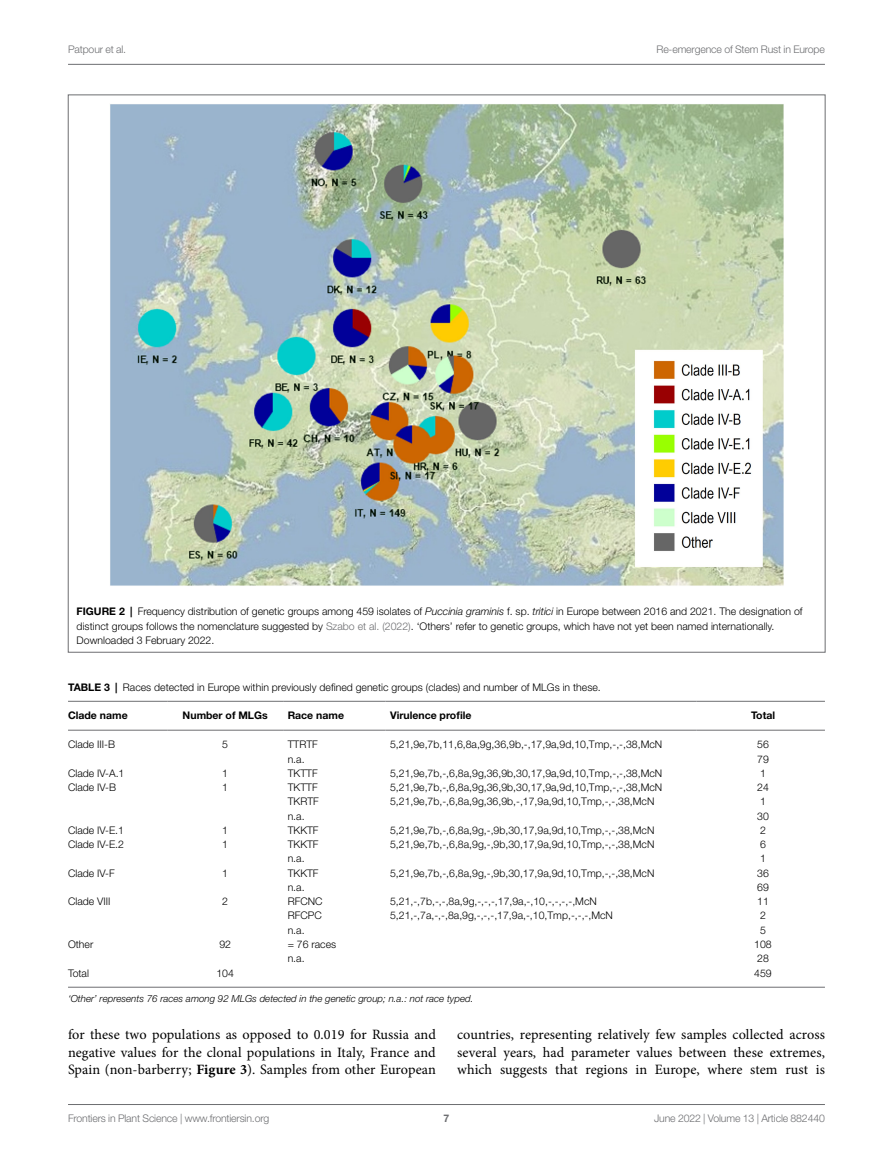
<style>
.page{position:relative;width:893px;height:1170px;background:#fff}
.page>*{position:absolute;margin:0;border:0;box-sizing:border-box;transform-origin:0 0}
.TEXT{font:14.25px/17.2px "Minion Pro";color:#000;text-align:justify}
.TB_TX{font:300 10.5px "Helvetica Neue LT Std";color:#000}
.FIG_LEG{font:300 10.5px/14.2px "Helvetica Neue LT Std";color:#000}
.t1{font:300 10.5px "Helvetica Neue LT Std";letter-spacing:-.015em;color:#6d6e71}
.TT_NO_RULE{font:300 10.5px "Helvetica Neue LT Std";color:#000}
.TB_CH{font:700 10.5px "Helvetica Neue LT Std";color:#000}
.t2{font:700 10.5px "Helvetica Neue LT Std";color:#6d6e71}
.TFN{font:italic 300 9.75px "Helvetica Neue LT Std";color:#000}
.s1{font-weight:700}
.s2{font-style:italic}
.s3{color:#6d6e71}
</style>
<div class="page">
<hr style="left:68px;top:64px;width:757px;height:1px;background:#6d6e71">
<hr style="left:68px;top:1104px;width:757px;height:1px;background:#6d6e71">
<img style="left:110px;top:104px;width:674px;height:482px">
<hr style="left:68px;top:986px;width:757px;height:1px;background:#6d6e71">
<hr style="left:167px;top:701px;width:116px;height:1px;background:#6d6e71">
<hr style="left:167px;top:729px;width:116px;height:1px;background:#6d6e71">
<hr style="left:283px;top:701px;width:103px;height:1px;background:#6d6e71">
<hr style="left:283px;top:729px;width:103px;height:1px;background:#6d6e71">
<hr style="left:386px;top:701px;width:311px;height:1px;background:#6d6e71">
<hr style="left:386px;top:729px;width:311px;height:1px;background:#6d6e71">
<hr style="left:697px;top:701px;width:128px;height:1px;background:#6d6e71">
<hr style="left:697px;top:729px;width:128px;height:1px;background:#6d6e71">
<hr style="left:68px;top:701px;width:99px;height:1px;background:#6d6e71">
<hr style="left:68px;top:729px;width:99px;height:1px;background:#6d6e71">
<p class="t1" style="left:68px;top:42px;width:60px">Patpour et al.</p>
<p class="t1" style="left:656px;top:42px;width:170px">Re-emergence of Stem Rust in Europe</p>
<p class="FIG_LEG" style="left:77px;top:604px;width:727px"><span class="s1">FIGURE 2 |</span> Frequency distribution of genetic groups among 459 isolates of <span class="s2">Puccinia graminis</span> f. sp. <span class="s2">tritici</span> in Europe between 2016 and 2021. The designation of distinct groups follows the nomenclature suggested by <span class="s3">Szabo et al. (2022)</span>. ‘Others’ refer to genetic groups, which have not yet been named internationally.<br>Downloaded 3 February 2022.</p>
<p class="TT_NO_RULE" style="left:68px;top:680px;width:534px"><span class="s1">TABLE 3 |</span> Races detected in Europe within previously defined genetic groups (clades) and number of MLGs in these.</p>
<p class="TB_CH" style="left:68px;top:709px;width:61px">Clade name</p>
<p class="TB_CH" style="left:183px;top:709px;width:87px">Number of MLGs</p>
<p class="TB_CH" style="left:288px;top:709px;width:58px">Race name</p>
<p class="TB_CH" style="left:390px;top:709px;width:83px">Virulence profile</p>
<p class="TB_CH" style="left:751px;top:709px;width:26px">Total</p>
<p class="TB_TX" style="left:68px;top:738px;width:49px">Clade III-B</p>
<p class="TB_TX" style="left:222px;top:738px;width:7px">5</p>
<p class="TB_TX" style="left:288px;top:738px;width:32px">TTRTF</p>
<p class="TB_TX" style="left:390px;top:738px;width:274px">5,21,9e,7b,11,6,8a,9g,36,9b,-,17,9a,9d,10,Tmp,-,-,38,McN</p>
<p class="TB_TX" style="left:757px;top:738px;width:13px">56</p>
<p class="TB_TX" style="left:288px;top:752px;width:18px">n.a.</p>
<p class="TB_TX" style="left:757px;top:752px;width:13px">79</p>
<p class="TB_TX" style="left:68px;top:766px;width:58px">Clade IV-A.1</p>
<p class="TB_TX" style="left:222px;top:766px;width:7px">1</p>
<p class="TB_TX" style="left:288px;top:766px;width:31px">TKTTF</p>
<p class="TB_TX" style="left:390px;top:766px;width:274px">5,21,9e,7b,-,6,8a,9g,36,9b,30,17,9a,9d,10,Tmp,-,-,38,McN</p>
<p class="TB_TX" style="left:760px;top:766px;width:7px">1</p>
<p class="TB_TX" style="left:68px;top:781px;width:50px">Clade IV-B</p>
<p class="TB_TX" style="left:222px;top:781px;width:7px">1</p>
<p class="TB_TX" style="left:288px;top:781px;width:31px">TKTTF</p>
<p class="TB_TX" style="left:390px;top:781px;width:274px">5,21,9e,7b,-,6,8a,9g,36,9b,30,17,9a,9d,10,Tmp,-,-,38,McN</p>
<p class="TB_TX" style="left:757px;top:781px;width:13px">24</p>
<p class="TB_TX" style="left:288px;top:795px;width:33px">TKRTF</p>
<p class="TB_TX" style="left:390px;top:795px;width:266px">5,21,9e,7b,-,6,8a,9g,36,9b,-,17,9a,9d,10,Tmp,-,-,38,McN</p>
<p class="TB_TX" style="left:760px;top:795px;width:7px">1</p>
<p class="TB_TX" style="left:288px;top:809px;width:18px">n.a.</p>
<p class="TB_TX" style="left:757px;top:809px;width:13px">30</p>
<p class="TB_TX" style="left:68px;top:823px;width:58px">Clade IV-E.1</p>
<p class="TB_TX" style="left:222px;top:823px;width:7px">1</p>
<p class="TB_TX" style="left:288px;top:823px;width:32px">TKKTF</p>
<p class="TB_TX" style="left:390px;top:823px;width:266px">5,21,9e,7b,-,6,8a,9g,-,9b,30,17,9a,9d,10,Tmp,-,-,38,McN</p>
<p class="TB_TX" style="left:760px;top:823px;width:7px">2</p>
<p class="TB_TX" style="left:68px;top:838px;width:58px">Clade IV-E.2</p>
<p class="TB_TX" style="left:222px;top:838px;width:7px">1</p>
<p class="TB_TX" style="left:288px;top:838px;width:32px">TKKTF</p>
<p class="TB_TX" style="left:390px;top:838px;width:266px">5,21,9e,7b,-,6,8a,9g,-,9b,30,17,9a,9d,10,Tmp,-,-,38,McN</p>
<p class="TB_TX" style="left:760px;top:838px;width:7px">6</p>
<p class="TB_TX" style="left:288px;top:852px;width:18px">n.a.</p>
<p class="TB_TX" style="left:760px;top:852px;width:7px">1</p>
<p class="TB_TX" style="left:68px;top:866px;width:48px">Clade IV-F</p>
<p class="TB_TX" style="left:222px;top:866px;width:7px">1</p>
<p class="TB_TX" style="left:288px;top:866px;width:32px">TKKTF</p>
<p class="TB_TX" style="left:390px;top:866px;width:266px">5,21,9e,7b,-,6,8a,9g,-,9b,30,17,9a,9d,10,Tmp,-,-,38,McN</p>
<p class="TB_TX" style="left:757px;top:866px;width:13px">36</p>
<p class="TB_TX" style="left:288px;top:880px;width:18px">n.a.</p>
<p class="TB_TX" style="left:757px;top:880px;width:13px">69</p>
<p class="TB_TX" style="left:68px;top:895px;width:44px">Clade VIII</p>
<p class="TB_TX" style="left:222px;top:895px;width:7px">2</p>
<p class="TB_TX" style="left:288px;top:895px;width:36px">RFCNC</p>
<p class="TB_TX" style="left:390px;top:895px;width:208px">5,21,-,7b,-,-,8a,9g,-,-,-,17,9a,-,10,-,-,-,-,McN</p>
<p class="TB_TX" style="left:757px;top:895px;width:13px">11</p>
<p class="TB_TX" style="left:288px;top:909px;width:36px">RFCPC</p>
<p class="TB_TX" style="left:390px;top:909px;width:224px">5,21,-,7a,-,-,8a,9g,-,-,-,17,9a,-,10,Tmp,-,-,-,McN</p>
<p class="TB_TX" style="left:760px;top:909px;width:7px">2</p>
<p class="TB_TX" style="left:288px;top:923px;width:18px">n.a.</p>
<p class="TB_TX" style="left:760px;top:923px;width:7px">5</p>
<p class="TB_TX" style="left:68px;top:937px;width:27px">Other</p>
<p class="TB_TX" style="left:219px;top:937px;width:13px">92</p>
<p class="TB_TX" style="left:288px;top:937px;width:50px">= 76 races</p>
<p class="TB_TX" style="left:754px;top:937px;width:19px">108</p>
<p class="TB_TX" style="left:288px;top:952px;width:18px">n.a.</p>
<p class="TB_TX" style="left:757px;top:952px;width:13px">28</p>
<p class="TB_TX" style="left:68px;top:966px;width:23px">Total</p>
<p class="TB_TX" style="left:216px;top:966px;width:19px">104</p>
<p class="TB_TX" style="left:754px;top:966px;width:19px">459</p>
<p class="TFN" style="left:68px;top:992px;width:407px">‘Other’ represents 76 races among 92 MLGs detected in the genetic group; n.a.: not race typed.</p>
<p class="TEXT" style="left:68px;top:1026px;width:369px">for these two populations as opposed to 0.019 for Russia and negative values for the clonal populations in Italy, France and Spain (non-barberry; <span class="s1">Figure 3</span>). Samples from other European</p>
<p class="TEXT" style="left:457px;top:1026px;width:369px">countries, representing relatively few samples collected across several years, had parameter values between these extremes, which suggests that regions in Europe, where stem rust is</p>
<p class="t1" style="left:68px;top:1111px;width:203px">Frontiers in Plant Science | www.frontiersin.org</p>
<p class="t2" style="left:444px;top:1111px;width:7px">7</p>
<p class="t1" style="left:654px;top:1111px;width:172px">June 2022 | Volume 13 | Article 882440</p>
</div>
